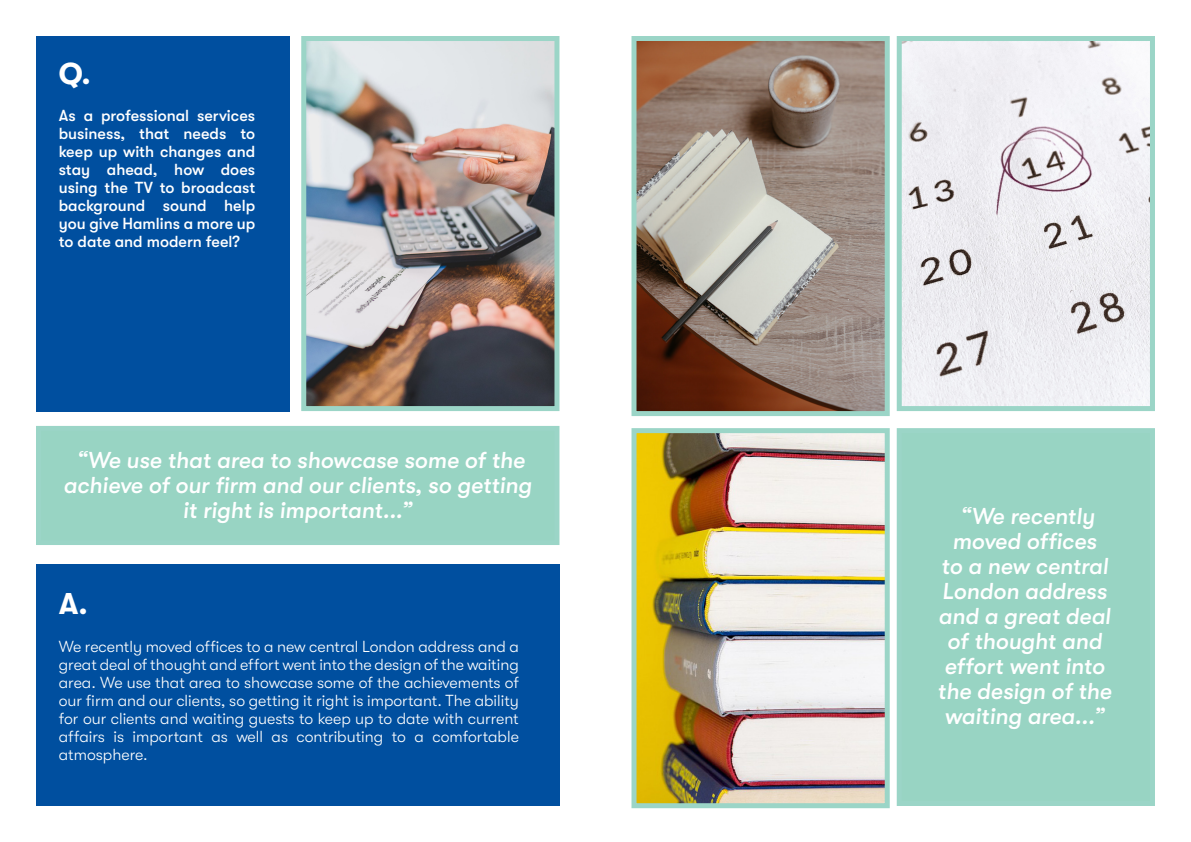
<style>
.page{position:relative;width:1191px;height:842px;background:#fff}
.page>*{position:absolute;margin:0;border:0;box-sizing:border-box;transform-origin:0 0}
.t1{font:700 30px "GT Walsheim";color:#fff}
.t2{font:23px/25px "GT Walsheim Md Ob";color:#fff;text-align:center}
.t3{font:300 16px/18px "GT Walsheim";color:#fff;text-align:justify}
.t4{font:500 16px/18px "GT Walsheim";color:#fff;text-align:justify}
</style>
<div class="page">
<img style="left:637px;top:434px;width:246px;height:368px">
<div style="left:631px;top:428px;width:258px;height:380px;border:5px solid #9bd5c7"></div>
<img style="left:902px;top:42px;width:247px;height:363px">
<div style="left:896px;top:36px;width:259px;height:375px;border:5px solid #9bd5c7"></div>
<img style="left:637px;top:42px;width:246px;height:368px">
<div style="left:631px;top:36px;width:258px;height:380px;border:5px solid #9bd5c7"></div>
<img style="left:307px;top:42px;width:246px;height:363px">
<div style="left:301px;top:36px;width:258px;height:375px;border:5px solid #9bd5c7"></div>
<div style="left:36px;top:36px;width:253px;height:375px;background:#004f9f"></div>
<div style="left:36px;top:564px;width:523px;height:242px;background:#004f9f"></div>
<div style="left:36px;top:426px;width:523px;height:119px;background:#98d4c3"></div>
<div style="left:896px;top:428px;width:259px;height:378px;background:#98d4c3"></div>
<p class="t1" style="left:59px;top:57px;width:33px">Q.</p>
<p class="t4" style="left:59px;top:107px;width:198px">As a professional services business, that needs to keep up with changes and stay ahead, how does using the TV to broadcast background sound help you give Hamlins a more up to date and modern feel?</p>
<p class="t2" style="left:64px;top:448px;width:470px">“We use that area to showcase some of the achieve of our firm and our clients, so getting it right is important...”</p>
<p class="t1" style="left:59px;top:587px;width:31px">A.</p>
<p class="t3" style="left:59px;top:637px;width:461px">We recently moved offices to a new central London address and a great deal of thought and effort went into the design of the waiting area. We use that area to showcase some of the achievements of our firm and our clients, so getting it right is important. The ability for our clients and waiting guests to keep up to date with current affairs is important as well as contributing to a comfortable atmosphere.</p>
<p class="t2" style="left:937px;top:504px;width:175px">“We recently moved offices<br>to a new central<br>London address and a great deal of thought and effort went into the design of the waiting area...”</p>
</div>
